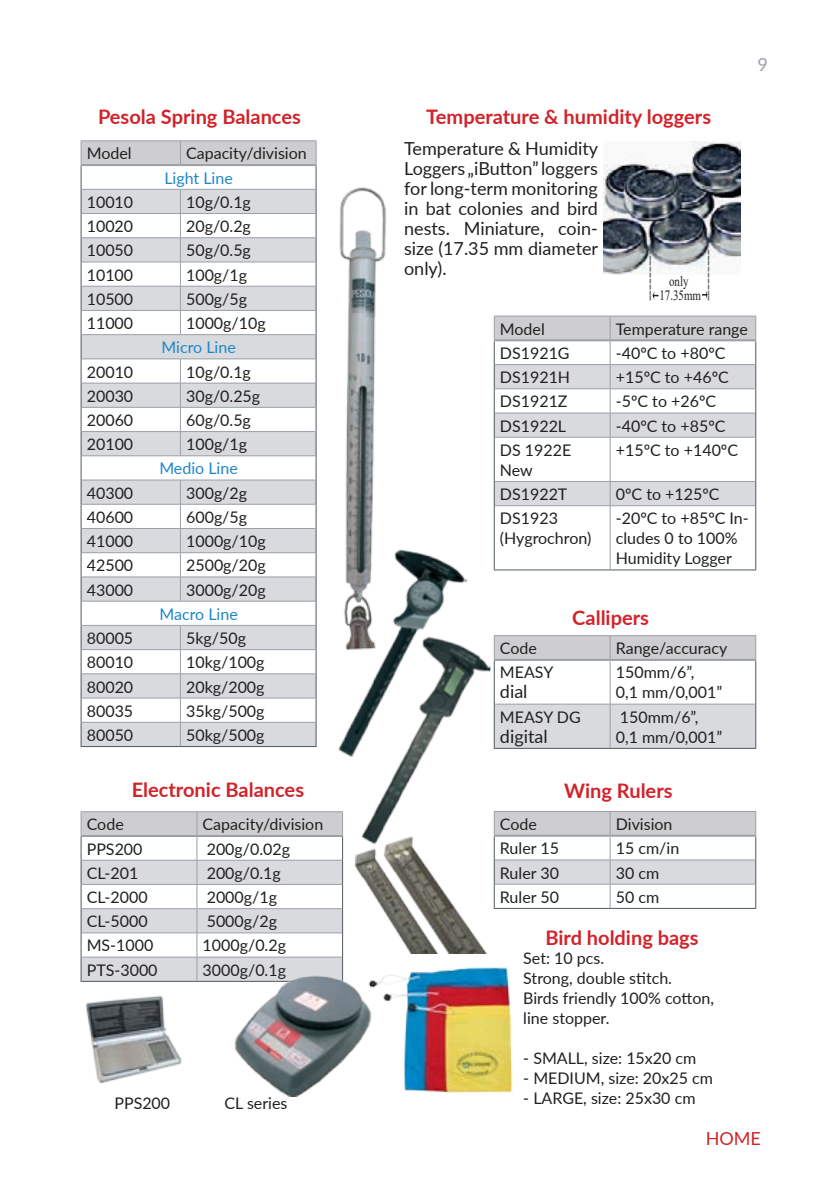
<style>
.page{position:relative;width:840px;height:1191px;background:#fff}
.page>*{position:absolute;margin:0;border:0;box-sizing:border-box;transform-origin:0 0}
.t1{font:700 20px "Lato";color:#d1232a}
.t2{font:19px "Myriad Pro";color:#636366}
.t3{font:18px/20px "Lato";color:#231f20;text-align:justify}
.t4{font:18px "Lato";color:#d1232a}
.t5{font:18px "Lato";color:#9aa0a6}
.t6{font:16px/20px "Lato";color:#231f20}
.t7{font:16px "Lato";color:#1c87c8}
.t8{font:14.2px/14.2px "Times New Roman";color:#231f20;text-align:center;scale:.77 1}
</style>
<div class="page">
<hr style="left:81px;top:746px;width:99px;height:1px;background:#4f5a60">
<hr style="left:180px;top:746px;width:136px;height:1px;background:#4f5a60">
<hr style="left:81px;top:140px;width:99px;height:1px;background:#9aa0a6">
<hr style="left:180px;top:140px;width:136px;height:1px;background:#9aa0a6">
<svg style="left:81px;top:141px;width:235px;height:605px"></svg>
<hr style="left:81px;top:164px;width:99px;height:2px;background:#9aa0a6">
<hr style="left:180px;top:164px;width:136px;height:2px;background:#9aa0a6">
<hr style="left:493px;top:506px;width:1px;height:63px;background:#4f5a60">
<hr style="left:754px;top:506px;width:1px;height:63px;background:#4f5a60">
<hr style="left:493px;top:569px;width:116px;height:1px;background:#4f5a60">
<hr style="left:609px;top:569px;width:146px;height:1px;background:#4f5a60">
<hr style="left:609px;top:506px;width:1px;height:63px;background:#9aa0a6">
<hr style="left:493px;top:315px;width:116px;height:1px;background:#9aa0a6">
<hr style="left:609px;top:315px;width:146px;height:1px;background:#9aa0a6">
<svg style="left:493px;top:316px;width:262px;height:190px"></svg>
<hr style="left:493px;top:339px;width:116px;height:2px;background:#9aa0a6">
<hr style="left:609px;top:339px;width:146px;height:2px;background:#9aa0a6">
<img style="left:603px;top:142px;width:137px;height:132px">
<svg style="left:702px;top:290px;width:5px;height:9px"></svg>
<svg style="left:652px;top:291px;width:6px;height:9px"></svg>
<hr style="left:81px;top:981px;width:116px;height:1px;background:#4f5a60">
<hr style="left:197px;top:981px;width:146px;height:1px;background:#4f5a60">
<svg style="left:81px;top:811px;width:262px;height:170px"></svg>
<hr style="left:81px;top:835px;width:116px;height:2px;background:#9aa0a6">
<hr style="left:197px;top:835px;width:146px;height:2px;background:#9aa0a6">
<div style="left:494px;top:705px;width:260px;height:43px;background:#d9dadd"></div>
<hr style="left:754px;top:661px;width:1px;height:43px;background:#4f5a60">
<hr style="left:754px;top:704px;width:1px;height:44px;background:#4f5a60">
<hr style="left:493px;top:748px;width:116px;height:1px;background:#4f5a60">
<hr style="left:609px;top:748px;width:146px;height:1px;background:#4f5a60">
<hr style="left:609px;top:661px;width:1px;height:43px;background:#9aa0a6">
<hr style="left:494px;top:704px;width:115px;height:1px;background:#9aa0a6">
<hr style="left:609px;top:704px;width:145px;height:1px;background:#9aa0a6">
<hr style="left:609px;top:704px;width:1px;height:44px;background:#9aa0a6">
<svg style="left:494px;top:635px;width:261px;height:24px;background:#cbcbcd"></svg>
<hr style="left:493px;top:659px;width:116px;height:2px;background:#9aa0a6">
<hr style="left:609px;top:659px;width:146px;height:2px;background:#9aa0a6">
<hr style="left:493px;top:908px;width:116px;height:1px;background:#4f5a60">
<hr style="left:609px;top:908px;width:146px;height:1px;background:#4f5a60">
<svg style="left:493px;top:811px;width:262px;height:97px"></svg>
<hr style="left:493px;top:834px;width:116px;height:2px;background:#9aa0a6">
<hr style="left:609px;top:834px;width:146px;height:2px;background:#9aa0a6">
<img style="left:339px;top:187px;width:47px;height:353px">
<img style="left:338px;top:540px;width:129px;height:217px">
<img style="left:229px;top:971px;width:135px;height:125px">
<img style="left:356px;top:625px;width:138px;height:238px">
<img style="left:85px;top:995px;width:97px;height:89px">
<img style="left:364px;top:967px;width:149px;height:126px">
<img style="left:354px;top:832px;width:136px;height:121px">
<p class="t5" style="left:757px;top:51px;width:12px">9</p>
<p class="t1" style="left:98px;top:102px;width:204px">Pesola Spring Balances</p>
<p class="t1" style="left:426px;top:102px;width:286px">Temperature &amp; humidity loggers</p>
<p class="t6" style="left:87px;top:143px;width:46px">Model</p>
<p class="t6" style="left:186px;top:143px;width:122px">Capacity/division</p>
<p class="t7" style="left:164px;top:166px;width:70px">Light Line</p>
<p class="t6" style="left:87px;top:191px;width:48px">10010</p>
<p class="t6" style="left:186px;top:191px;width:66px">10g/0.1g</p>
<p class="t6" style="left:87px;top:216px;width:48px">10020</p>
<p class="t6" style="left:186px;top:216px;width:66px">20g/0.2g</p>
<p class="t6" style="left:87px;top:240px;width:48px">10050</p>
<p class="t6" style="left:186px;top:240px;width:66px">50g/0.5g</p>
<p class="t6" style="left:87px;top:264px;width:48px">10100</p>
<p class="t6" style="left:186px;top:264px;width:62px">100g/1g</p>
<p class="t6" style="left:87px;top:288px;width:48px">10500</p>
<p class="t6" style="left:186px;top:288px;width:62px">500g/5g</p>
<p class="t6" style="left:87px;top:312px;width:48px">11000</p>
<p class="t6" style="left:186px;top:312px;width:81px">1000g/10g</p>
<p class="t7" style="left:161px;top:336px;width:76px">Micro Line</p>
<p class="t6" style="left:87px;top:361px;width:48px">20010</p>
<p class="t6" style="left:186px;top:361px;width:66px">10g/0.1g</p>
<p class="t6" style="left:87px;top:385px;width:48px">20030</p>
<p class="t6" style="left:186px;top:385px;width:76px">30g/0.25g</p>
<p class="t6" style="left:87px;top:409px;width:48px">20060</p>
<p class="t6" style="left:186px;top:409px;width:66px">60g/0.5g</p>
<p class="t6" style="left:87px;top:434px;width:48px">20100</p>
<p class="t6" style="left:186px;top:434px;width:62px">100g/1g</p>
<p class="t7" style="left:159px;top:457px;width:80px">Medio Line</p>
<p class="t6" style="left:87px;top:482px;width:48px">40300</p>
<p class="t6" style="left:186px;top:482px;width:62px">300g/2g</p>
<p class="t6" style="left:87px;top:506px;width:48px">40600</p>
<p class="t6" style="left:186px;top:506px;width:62px">600g/5g</p>
<p class="t6" style="left:87px;top:530px;width:48px">41000</p>
<p class="t6" style="left:186px;top:530px;width:81px">1000g/10g</p>
<p class="t6" style="left:87px;top:555px;width:48px">42500</p>
<p class="t6" style="left:186px;top:555px;width:81px">2500g/20g</p>
<p class="t6" style="left:87px;top:579px;width:48px">43000</p>
<p class="t6" style="left:186px;top:579px;width:81px">3000g/20g</p>
<p class="t7" style="left:159px;top:602px;width:80px">Macro Line</p>
<p class="t6" style="left:87px;top:627px;width:48px">80005</p>
<p class="t6" style="left:186px;top:627px;width:61px">5kg/50g</p>
<p class="t6" style="left:87px;top:652px;width:48px">80010</p>
<p class="t6" style="left:186px;top:652px;width:80px">10kg/100g</p>
<p class="t6" style="left:87px;top:676px;width:48px">80020</p>
<p class="t6" style="left:186px;top:676px;width:80px">20kg/200g</p>
<p class="t6" style="left:87px;top:700px;width:48px">80035</p>
<p class="t6" style="left:186px;top:700px;width:80px">35kg/500g</p>
<p class="t6" style="left:87px;top:724px;width:48px">80050</p>
<p class="t6" style="left:186px;top:724px;width:80px">50kg/500g</p>
<p class="t1" style="left:132px;top:774px;width:174px">Electronic Balances</p>
<p class="t6" style="left:87px;top:814px;width:39px">Code</p>
<p class="t6" style="left:202px;top:814px;width:122px">Capacity/division</p>
<p class="t6" style="left:87px;top:838px;width:57px">PPS200</p>
<p class="t6" style="left:206px;top:838px;width:85px">200g/0.02g</p>
<p class="t6" style="left:87px;top:862px;width:53px">CL-201</p>
<p class="t6" style="left:206px;top:862px;width:76px">200g/0.1g</p>
<p class="t6" style="left:87px;top:886px;width:62px">CL-2000</p>
<p class="t6" style="left:206px;top:886px;width:72px">2000g/1g</p>
<p class="t6" style="left:87px;top:910px;width:62px">CL-5000</p>
<p class="t6" style="left:206px;top:910px;width:72px">5000g/2g</p>
<p class="t6" style="left:87px;top:935px;width:68px">MS-1000</p>
<p class="t6" style="left:202px;top:935px;width:85px">1000g/0.2g</p>
<p class="t6" style="left:87px;top:959px;width:72px">PTS-3000</p>
<p class="t6" style="left:202px;top:959px;width:85px">3000g/0.1g</p>
<p class="t6" style="left:114px;top:1092px;width:57px">PPS200</p>
<p class="t6" style="left:224px;top:1092px;width:64px">CL series</p>
<p class="t3" style="left:404px;top:137px;width:195px">Temperature &amp; Humidity Loggers „iButton” loggers for long-term monitoring in bat colonies and bird nests. Miniature, coin&shy;size (17.35 mm diameter only).</p>
<p class="t2" style="left:637px;top:301px;width:54px;rotate:-90deg">---------</p>
<p class="t2" style="left:695px;top:301px;width:54px;rotate:-90deg">---------</p>
<p class="t8" style="left:659px;top:273px;width:56px">only<br>17.35mm</p>
<p class="t6" style="left:499px;top:318px;width:46px">Model</p>
<p class="t6" style="left:615px;top:318px;width:133px">Temperature range</p>
<p class="t6" style="left:499px;top:342px;width:71px">DS1921G</p>
<p class="t6" style="left:615px;top:342px;width:111px">-40ºC to +80ºC</p>
<p class="t6" style="left:499px;top:367px;width:72px">DS1921H</p>
<p class="t6" style="left:615px;top:367px;width:114px">+15ºC to +46ºC</p>
<p class="t6" style="left:499px;top:391px;width:69px">DS1921Z</p>
<p class="t6" style="left:615px;top:391px;width:102px">-5ºC to +26ºC</p>
<p class="t6" style="left:499px;top:415px;width:68px">DS1922L</p>
<p class="t6" style="left:615px;top:415px;width:111px">-40ºC to +85ºC</p>
<p class="t6" style="left:499px;top:439px;width:73px">DS 1922E<br>New</p>
<p class="t6" style="left:615px;top:439px;width:124px">+15ºC to +140ºC</p>
<p class="t6" style="left:499px;top:483px;width:69px">DS1922T</p>
<p class="t6" style="left:615px;top:483px;width:105px">0ºC to +125ºC</p>
<p class="t6" style="left:499px;top:508px;width:93px">DS1923 (Hygrochron)</p>
<p class="t6" style="left:615px;top:508px;width:134px">-20ºC to +85ºC In&shy;cludes 0 to 100%<br>Humidity Logger</p>
<p class="t1" style="left:572px;top:603px;width:78px">Callipers</p>
<p class="t6" style="left:499px;top:638px;width:39px">Code</p>
<p class="t6" style="left:615px;top:638px;width:113px">Range/accuracy</p>
<p class="t6" style="left:499px;top:662px;width:55px">MEASY</p>
<p class="t3" style="left:499px;top:681px;width:29px">dial</p>
<p class="t6" style="left:615px;top:662px;width:108px">150mm/6”,<br>0,1 mm/0,001”</p>
<p class="t6" style="left:499px;top:706px;width:82px">MEASY DG</p>
<p class="t3" style="left:499px;top:725px;width:49px">digital</p>
<p class="t6" style="left:615px;top:706px;width:108px">150mm/6”,<br>0,1 mm/0,001”</p>
<p class="t1" style="left:564px;top:775px;width:110px">Wing Rulers</p>
<p class="t6" style="left:499px;top:813px;width:39px">Code</p>
<p class="t6" style="left:615px;top:813px;width:58px">Division</p>
<p class="t6" style="left:499px;top:837px;width:60px">Ruler 15</p>
<p class="t6" style="left:615px;top:837px;width:65px">15 cm/in</p>
<p class="t6" style="left:499px;top:862px;width:60px">Ruler 30</p>
<p class="t6" style="left:615px;top:862px;width:45px">30 cm</p>
<p class="t6" style="left:499px;top:886px;width:60px">Ruler 50</p>
<p class="t6" style="left:615px;top:886px;width:45px">50 cm</p>
<p class="t1" style="left:545px;top:922px;width:155px">Bird holding bags</p>
<p class="t6" style="left:523px;top:947px;width:192px">Set: 10 pcs.<br>Strong, double stitch.<br>Birds friendly 100% cotton, line stopper.</p>
<p class="t6" style="left:523px;top:1047px;width:174px">- SMALL, size: 15x20 cm</p>
<p class="t6" style="left:523px;top:1067px;width:191px">- MEDIUM, size: 20x25 cm</p>
<p class="t6" style="left:523px;top:1087px;width:174px">- LARGE, size: 25x30 cm</p>
<p class="t4" style="left:705px;top:1125px;width:57px">HOME</p>
</div>
